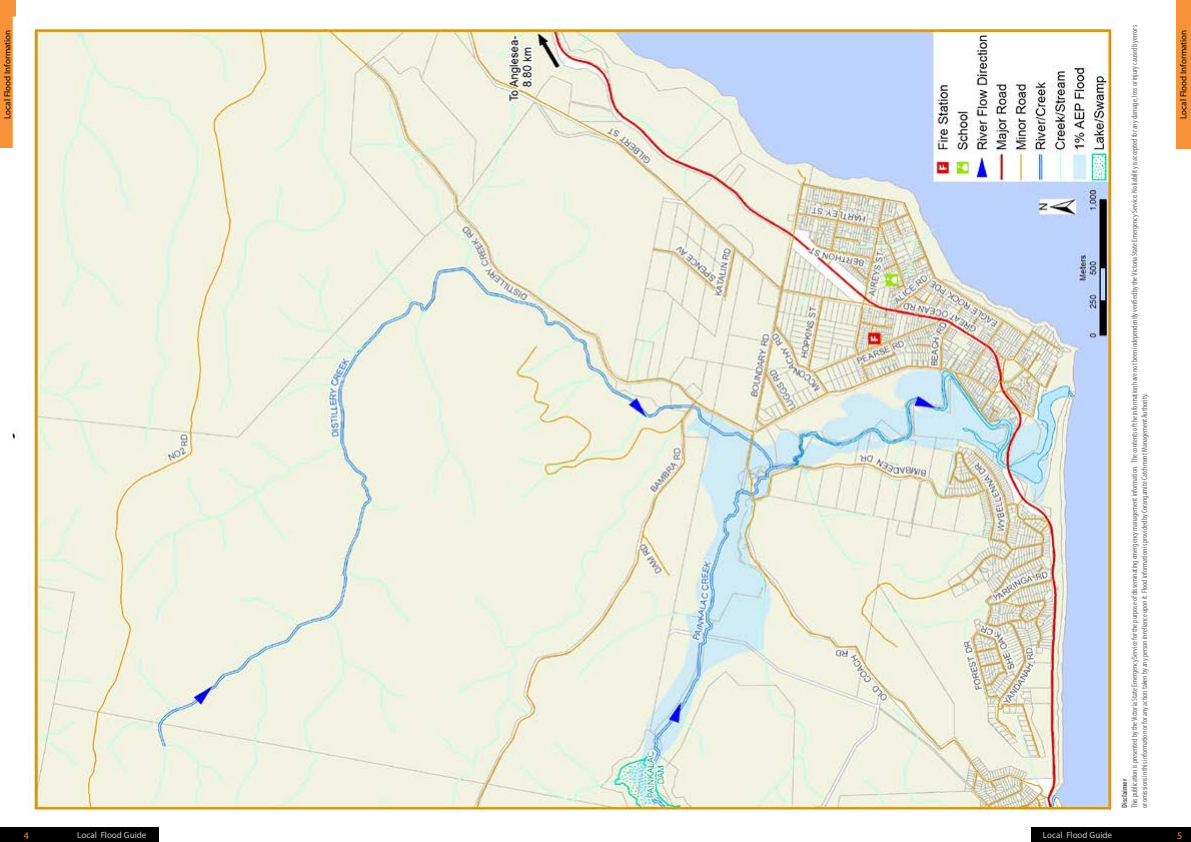
<style>
.page{position:relative;width:1191px;height:842px;background:#fff}
.page>*{position:absolute;margin:0;border:0;box-sizing:border-box;transform-origin:0 0}
.t1{font:10px "Myriad Pro";color:#f79239}
.t2{font:9px "Myriad Pro";color:#000}
.t3{font:9px "Myriad Pro";color:#c7c8ca}
.t4{font:condensed 8px/10px "Myriad Pro";color:#636466}
.t5{font:700 condensed 8px "Myriad Pro";letter-spacing:.005em;color:#636466}
</style>
<div class="page">
<div style="left:1176px;top:0;width:15px;height:148px;background:#f79239"></div>
<div style="left:0;top:0;width:15px;height:148px;background:#f79239"></div>
<div style="left:0;top:828px;width:159px;height:14px;background:#000"></div>
<img style="left:13px;top:14px;width:1104px;height:801px">
<div style="left:1031px;top:828px;width:160px;height:14px;background:#000"></div>
<p class="t2" style="left:2px;top:119px;width:91px;rotate:-90deg">Local Flood Information</p>
<p class="t1" style="left:24px;top:829px;width:7px">4</p>
<p class="t3" style="left:77px;top:830px;width:71px">Local Flood Guide</p>
<p class="t4" style="left:1129px;top:808px;width:785px;rotate:-90deg">This publication is presented by the Victoria State Emergency Service for the purpose of disseminating emergency management information. The contents of the information have not been independently verified by the Victoria State Emergency Service. No liability is accepted for any damage, loss or injury caused by errors or omissions in this information or for any action taken by any person in reliance upon it. Flood information is provided by Corangamite Catchment Management Authority.</p>
<p class="t5" style="left:1119px;top:808px;width:31px;rotate:-90deg">Disclaimer</p>
<p class="t2" style="left:1178px;top:119px;width:91px;rotate:-90deg">Local Flood Information</p>
<p class="t3" style="left:1043px;top:830px;width:71px">Local Flood Guide</p>
<p class="t1" style="left:1177px;top:829px;width:7px">5</p>
</div>
